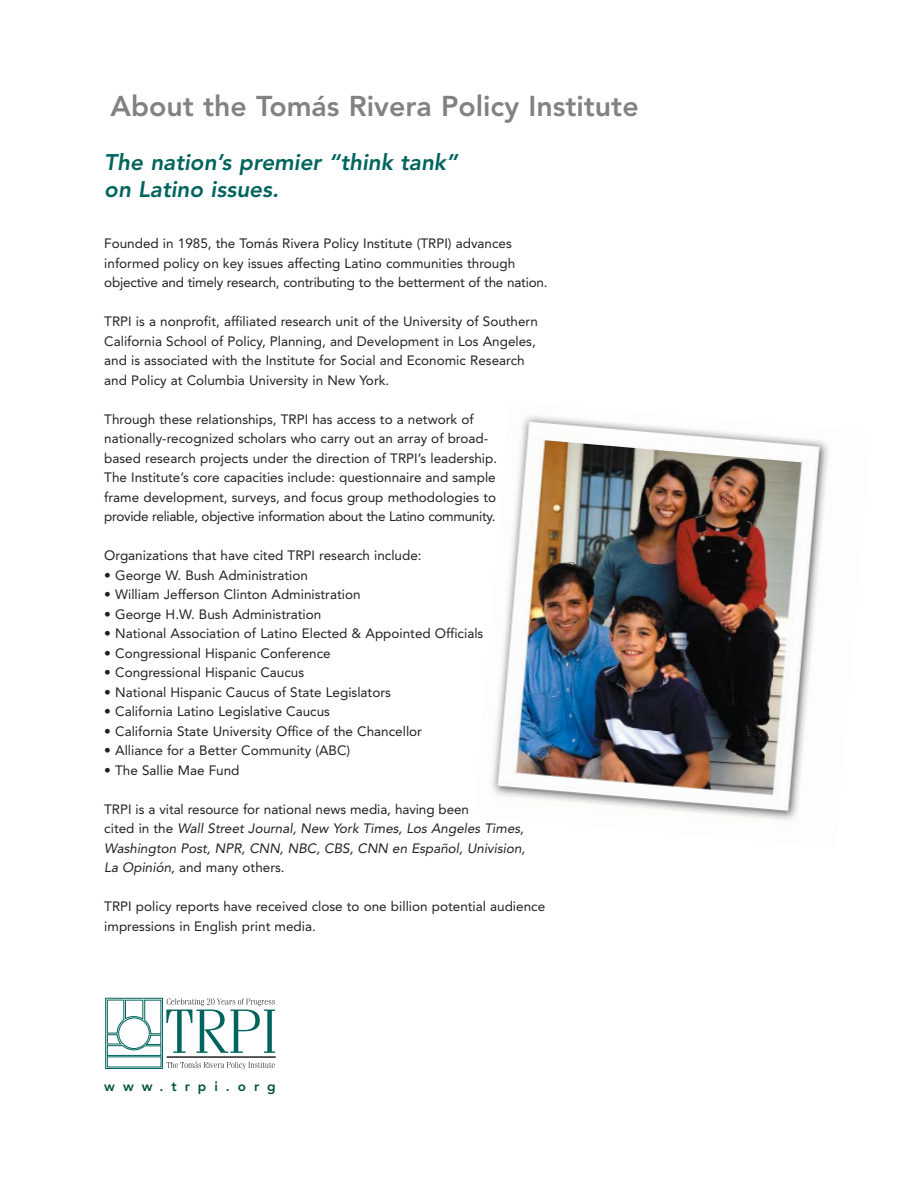
<style>
.page{position:relative;width:918px;height:1188px;background:#fff}
.page>*{position:absolute;margin:0;border:0;box-sizing:border-box;transform-origin:0 0}
.t1{font:800 28.5px "Avenir";color:#808284}
.t2{font:800 22.5px/27px "Avenir";color:#00645e}
.t3{font:13.5px/19.5px "Avenir";color:#231f20}
.t4{font:800 13.5px "Avenir";letter-spacing:.59em;color:#00543d}
</style>
<div class="page">
<hr style="left:167px;top:1057px;width:109px;height:1px;background:#231f20">
<svg style="left:105px;top:998px;width:170px;height:71px"></svg>
<img style="left:492px;top:416px;width:336px;height:404px">
<h1 class="t1" style="left:111px;top:94px;width:530px">About the Tomás Rivera Policy Institute</h1>
<h2 class="t2" style="left:104px;top:151px;width:358px">The nation’s premier “think tank” on Latino issues.</h2>
<p class="t3" style="left:104px;top:235px;width:445px">Founded in 1985, the Tomás Rivera Policy Institute (TRPI) advances informed policy on key issues affecting Latino communities through objective and timely research, contributing to the betterment of the nation.</p>
<p class="t3" style="left:104px;top:313px;width:435px">TRPI is a nonprofit, affiliated research unit of the University of Southern California School of Policy, Planning, and Development in Los Angeles, and is associated with the Institute for Social and Economic Research and Policy at Columbia University in New York.</p>
<p class="t3" style="left:104px;top:410px;width:394px">Through these relationships, TRPI has access to a network of nationally-recognized scholars who carry out an array of broad&shy;based research projects under the direction of TRPI’s leadership.<br>The Institute’s core capacities include: questionnaire and sample frame development, surveys, and focus group methodologies to provide reliable, objective information about the Latino community.</p>
<p class="t3" style="left:104px;top:547px;width:319px">Organizations that have cited TRPI research include:</p>
<p class="t3" style="left:104px;top:566px;width:205px">• George W. Bush Administration</p>
<p class="t3" style="left:104px;top:586px;width:258px">• William Jefferson Clinton Administration</p>
<p class="t3" style="left:104px;top:605px;width:219px">• George H.W. Bush Administration</p>
<p class="t3" style="left:104px;top:625px;width:381px">• National Association of Latino Elected &amp; Appointed Officials</p>
<p class="t3" style="left:104px;top:644px;width:228px">• Congressional Hispanic Conference</p>
<p class="t3" style="left:104px;top:664px;width:201px">• Congressional Hispanic Caucus</p>
<p class="t3" style="left:104px;top:683px;width:288px">• National Hispanic Caucus of State Legislators</p>
<p class="t3" style="left:104px;top:703px;width:227px">• California Latino Legislative Caucus</p>
<p class="t3" style="left:104px;top:722px;width:319px">• California State University Office of the Chancellor</p>
<p class="t3" style="left:104px;top:742px;width:248px">• Alliance for a Better Community (ABC)</p>
<p class="t3" style="left:104px;top:761px;width:137px">• The Sallie Mae Fund</p>
<p class="t3" style="left:104px;top:800px;width:424px">TRPI is a vital resource for national news media, having been<br>cited in the Wall Street Journal, New York Times, Los Angeles Times, Washington Post, NPR, CNN, NBC, CBS, CNN en Español, Univision, La Opinión, and many others.</p>
<p class="t3" style="left:104px;top:898px;width:442px">TRPI policy reports have received close to one billion potential audience impressions in English print media.</p>
<p class="t4" style="left:104px;top:1081px;width:173px">www.trpi.org</p>
</div>
